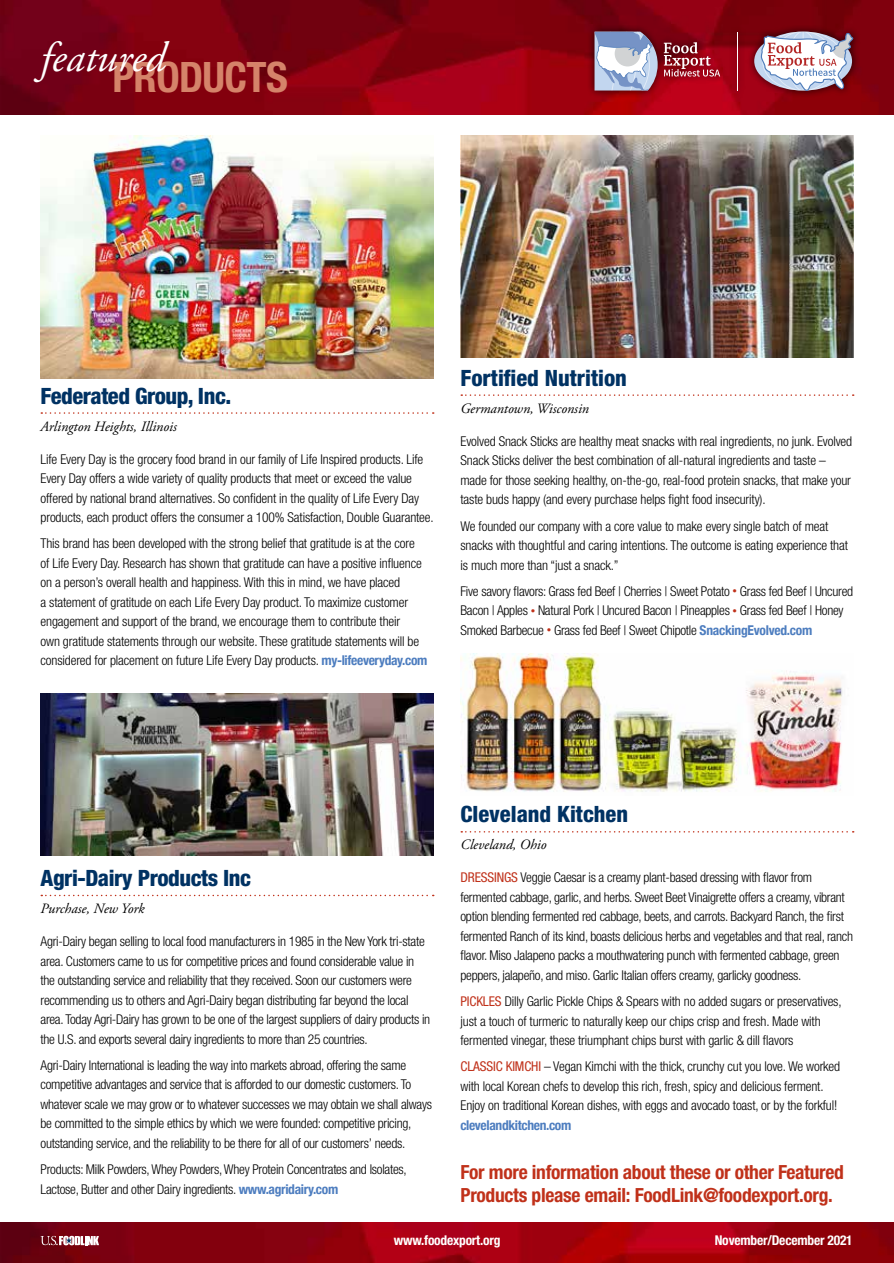
<style>
.page{position:relative;width:894px;height:1263px;background:#fff}
.page>*{position:absolute;margin:0;border:0;box-sizing:border-box;transform-origin:0 0}
.t1{font:700 condensed 42px "Helvetica Neue LT Std";letter-spacing:-.015em;color:#d5836a}
.t2{font:italic 42px "Adobe Garamond Pro";color:#fff}
.t3{font:800 condensed 22.5px "Helvetica Neue LT Std";letter-spacing:-.02em;color:#003263}
.t4{font:800 condensed 22.5px "Helvetica Neue LT Std";color:#003263}
.t5{font:700 condensed 19.5px/22.5px "Helvetica Neue LT Std";letter-spacing:-.015em;color:#c0311a}
.t6{font:italic 14.25px "Adobe Garamond Pro";color:#000}
.t7{font:300 condensed 13.5px/19.5px "Helvetica Neue LT Std";letter-spacing:-.01em;color:#000}
.t8{font:700 condensed 13.5px "Helvetica Neue LT Std";letter-spacing:-.015em;color:#fff}
.t9{font:700 condensed 13.5px "Helvetica Neue";letter-spacing:-.025em;color:#4d7dbf}
.s1{font-family:"Helvetica Neue";font-weight:700;color:#4d7dbf}
.s2{font-size:9px;color:#c0311a}
.s3{font-weight:400;color:#c0311a}
</style>
<div class="page">
<img style="left:1px;top:0;width:892px;height:114px">
<svg style="left:461px;top:394px;width:392px;height:2px"></svg>
<svg style="left:461px;top:831px;width:392px;height:1px"></svg>
<img style="left:460px;top:135px;width:393px;height:223px">
<img style="left:460px;top:653px;width:383px;height:139px">
<img style="left:1px;top:1222px;width:892px;height:41px">
<svg style="left:40px;top:1235px;width:59px;height:10px"></svg>
<svg style="left:41px;top:412px;width:392px;height:2px"></svg>
<svg style="left:41px;top:894px;width:392px;height:2px"></svg>
<img style="left:40px;top:135px;width:393px;height:243px">
<img style="left:40px;top:693px;width:393px;height:162px">
<div style="left:586px;top:24px;width:274px;height:75px;background:#000;opacity:.75"></div>
<svg style="left:594px;top:32px;width:63px;height:58px"></svg>
<svg style="left:663px;top:42px;width:56px;height:35px;background:#a33d49"></svg>
<svg style="left:760px;top:32px;width:93px;height:59px"></svg>
<hr style="left:736px;top:32px;width:1px;height:58px;background:#fff">
<img style="left:0;top:1222px;width:1px;height:41px">
<img style="left:0;top:0;width:1px;height:114px">
<h1 class="t2" style="left:40px;top:32px;width:126px">featured</h1>
<h1 class="t1" style="left:112px;top:51px;width:177px">PRODUCTS</h1>
<h2 class="t3" style="left:40px;top:382px;width:192px">Federated Group, Inc.</h2>
<p class="t6" style="left:40px;top:417px;width:138px">Arlington Heights, Illinois</p>
<p class="t7" style="left:40px;top:449px;width:394px">Life Every Day is the grocery food brand in our family of Life Inspired products. Life Every Day offers a wide variety of quality products that meet or exceed the value offered by national brand alternatives. So confident in the quality of Life Every Day products, each product offers the consumer a 100% Satisfaction, Double Guarantee.</p>
<p class="t7" style="left:40px;top:534px;width:388px">This brand has been developed with the strong belief that gratitude is at the core<br>of Life Every Day. Research has shown that gratitude can have a positive influence on a person’s overall health and happiness. With this in mind, we have placed<br>a statement of gratitude on each Life Every Day product. To maximize customer engagement and support of the brand, we encourage them to contribute their<br>own gratitude statements through our website. These gratitude statements will be considered for placement on future Life Every Day products. <span class="s1">my-lifeeveryday.com</span></p>
<h2 class="t4" style="left:460px;top:364px;width:168px">Fortified Nutrition</h2>
<p class="t6" style="left:460px;top:400px;width:130px">Germantown, Wisconsin</p>
<p class="t7" style="left:460px;top:431px;width:393px">Evolved Snack Sticks are healthy meat snacks with real ingredients, no junk. Evolved Snack Sticks deliver the best combination of all-natural ingredients and taste – made for those seeking healthy, on-the-go, real-food protein snacks, that make your taste buds happy (and every purchase helps fight food insecurity).</p>
<p class="t7" style="left:460px;top:516px;width:389px">We founded our company with a core value to make every single batch of meat snacks with thoughtful and caring intentions. The outcome is eating experience that is much more than “just a snack.”</p>
<p class="t7" style="left:460px;top:581px;width:394px">Five savory flavors: Grass fed Beef | Cherries | Sweet Potato <span class="s2">•</span> Grass fed Beef | Uncured<br>Bacon | Apples <span class="s2">•</span> Natural Pork | Uncured Bacon | Pineapples <span class="s2">•</span> Grass fed Beef | Honey<br>Smoked Barbecue <span class="s2">•</span> Grass fed Beef | Sweet Chipotle <span class="s1">SnackingEvolved.com</span></p>
<h2 class="t3" style="left:40px;top:864px;width:212px">Agri-Dairy Products Inc</h2>
<p class="t6" style="left:40px;top:900px;width:106px">Purchase, New York</p>
<p class="t7" style="left:40px;top:931px;width:391px">Agri-Dairy began selling to local food manufacturers in 1985 in the New York tri-state area. Customers came to us for competitive prices and found considerable value in the outstanding service and reliability that they received. Soon our customers were recommending us to others and Agri-Dairy began distributing far beyond the local area. Today Agri-Dairy has grown to be one of the largest suppliers of dairy products in the U.S. and exports several dairy ingredients to more than 25 countries.</p>
<p class="t7" style="left:40px;top:1055px;width:393px">Agri-Dairy International is leading the way into markets abroad, offering the same competitive advantages and service that is afforded to our domestic customers. To whatever scale we may grow or to whatever successes we may obtain we shall always be committed to the simple ethics by which we were founded: competitive pricing, outstanding service, and the reliability to be there for all of our customers’ needs.</p>
<p class="t7" style="left:40px;top:1159px;width:367px">Products: Milk Powders, Whey Powders, Whey Protein Concentrates and Isolates,<br>Lactose, Butter and other Dairy ingredients. <span class="s1">www.agridairy.com</span></p>
<h2 class="t4" style="left:460px;top:800px;width:169px">Cleveland Kitchen</h2>
<p class="t6" style="left:460px;top:836px;width:88px">Cleveland, Ohio</p>
<p class="t7" style="left:460px;top:867px;width:394px"><span class="s3">DRESSINGS</span> Veggie Caesar is a creamy plant-based dressing with flavor from fermented cabbage, garlic, and herbs. Sweet Beet Vinaigrette offers a creamy, vibrant option blending fermented red cabbage, beets, and carrots. Backyard Ranch, the first fermented Ranch of its kind, boasts delicious herbs and vegetables and that real, ranch flavor. Miso Jalapeno packs a mouthwatering punch with fermented cabbage, green peppers, jalapeño, and miso. Garlic Italian offers creamy, garlicky goodness.</p>
<p class="t7" style="left:460px;top:991px;width:382px"><span class="s3">PICKLES</span> Dilly Garlic Pickle Chips &amp; Spears with no added sugars or preservatives, just a touch of turmeric to naturally keep our chips crisp and fresh. Made with fermented vinegar, these triumphant chips burst with garlic &amp; dill flavors</p>
<p class="t7" style="left:460px;top:1056px;width:381px"><span class="s3">CLASSIC KIMCHI</span> – Vegan Kimchi with the thick, crunchy cut you love. We worked with local Korean chefs to develop this rich, fresh, spicy and delicious ferment.<br>Enjoy on traditional Korean dishes, with eggs and avocado toast, or by the forkful!</p>
<p class="t9" style="left:460px;top:1117px;width:112px">clevelandkitchen.com</p>
<h3 class="t5" style="left:460px;top:1161px;width:385px">For more information about these or other Featured<br>Products please email: FoodLink@foodexport.org.</h3>
<p class="t8" style="left:393px;top:1232px;width:108px">www.foodexport.org</p>
<p class="t8" style="left:714px;top:1232px;width:139px">November/December 2021</p>
</div>
